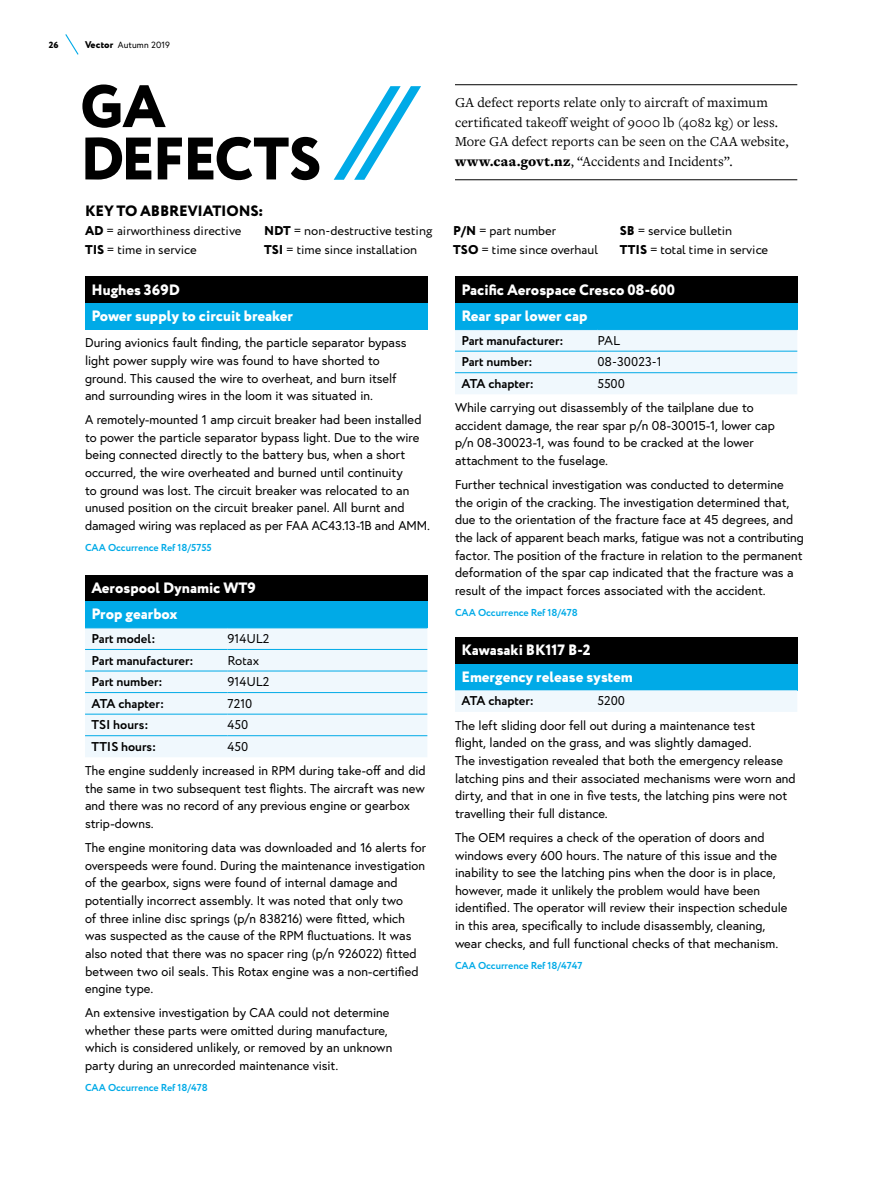
<style>
.page{position:relative;width:893px;height:1200px;background:#fff}
.page>*{position:absolute;margin:0;border:0;box-sizing:border-box;transform-origin:0 0}
.t1{font:800 59.7px/52.3px "Circe";letter-spacing:-.03em;color:#000}
.Occurrence_table_tit{font:800 15px "Circe";color:#fff}
.t2{font:800 15px "Circe";letter-spacing:-.01em;color:#000}
.Body_NEW{font:14.25px/19.5px "Freight Text Pro";letter-spacing:.005em;color:#000}
.Backmatter_body{font:12.75px/17.7px "Europa";letter-spacing:-.005em;color:#000}
.Occurrence_table_bod{font:12.75px "Circe";color:#000}
.Occurrence_table_bol{font:700 12.75px "Circe";color:#000}
.Defect{font:700 10.05px "Circe";color:#00aae7}
.t3{font:9px "Europa";letter-spacing:.015em;color:#000}
.t4{font:800 9px "Circe";color:#000}
.s1{font-family:"Circe";font-weight:800;font-size:9.75px}
.s2{font-weight:900}
.s3{font-weight:800}
</style>
<div class="page">
<hr style="left:455px;top:84px;width:342px;height:1px;background:#000">
<hr style="left:455px;top:179px;width:342px;height:1px;background:#000">
<svg style="left:334px;top:86px;width:87px;height:94px"></svg>
<div style="left:455px;top:276px;width:342px;height:27px;background:#000"></div>
<div style="left:455px;top:303px;width:342px;height:26px;background:#00aae7"></div>
<div style="left:455px;top:330px;width:342px;height:64px;background:#f0f8fd"></div>
<hr style="left:455px;top:329px;width:142px;height:1px;background:#00aae7">
<hr style="left:597px;top:329px;width:200px;height:1px;background:#00aae7">
<hr style="left:455px;top:351px;width:142px;height:1px;background:#00aae7">
<hr style="left:597px;top:351px;width:200px;height:1px;background:#00aae7">
<hr style="left:455px;top:372px;width:142px;height:1px;background:#00aae7">
<hr style="left:597px;top:372px;width:200px;height:1px;background:#00aae7">
<div style="left:85px;top:574px;width:342px;height:27px;background:#000"></div>
<div style="left:85px;top:601px;width:342px;height:26px;background:#00aae7"></div>
<div style="left:85px;top:628px;width:342px;height:129px;background:#f0f8fd"></div>
<hr style="left:85px;top:627px;width:142px;height:1px;background:#00aae7">
<hr style="left:227px;top:627px;width:200px;height:1px;background:#00aae7">
<hr style="left:85px;top:649px;width:142px;height:1px;background:#00aae7">
<hr style="left:227px;top:649px;width:200px;height:1px;background:#00aae7">
<hr style="left:85px;top:670px;width:142px;height:1px;background:#00aae7">
<hr style="left:227px;top:670px;width:200px;height:1px;background:#00aae7">
<hr style="left:85px;top:692px;width:142px;height:1px;background:#00aae7">
<hr style="left:227px;top:692px;width:200px;height:1px;background:#00aae7">
<hr style="left:85px;top:713px;width:142px;height:1px;background:#00aae7">
<hr style="left:227px;top:713px;width:200px;height:1px;background:#00aae7">
<hr style="left:85px;top:735px;width:142px;height:1px;background:#00aae7">
<hr style="left:227px;top:735px;width:200px;height:1px;background:#00aae7">
<div style="left:85px;top:276px;width:342px;height:27px;background:#000"></div>
<div style="left:85px;top:303px;width:342px;height:26px;background:#00aae7"></div>
<div style="left:455px;top:637px;width:342px;height:26px;background:#000"></div>
<div style="left:455px;top:663px;width:342px;height:27px;background:#00aae7"></div>
<div style="left:455px;top:690px;width:342px;height:21px;background:#f0f8fd"></div>
<svg style="left:65px;top:34px;width:14px;height:21px"></svg>
<p class="t4" style="left:49px;top:38px;width:11px">26</p>
<p class="t3" style="left:85px;top:39px;width:87px"><span class="s1">Vector</span> Autumn 2019</p>
<p class="t1" style="left:80px;top:84px;width:243px">GA<br>DEFECTS</p>
<p class="Body_NEW" style="left:455px;top:92px;width:335px">GA defect reports relate only to aircraft of maximum certificated takeoff weight of 9000 lb (4082 kg) or less.<br>More GA defect reports can be seen on the CAA website, <span class="s2">www.caa.govt.nz</span>, “Accidents and Incidents”.</p>
<p class="t2" style="left:85px;top:200px;width:180px">KEY TO ABBREVIATIONS:</p>
<p class="Occurrence_table_bod" style="left:85px;top:222px;width:158px"><span class="s3">AD</span> = airworthiness directive</p>
<p class="Occurrence_table_bod" style="left:264px;top:222px;width:170px"><span class="s3">NDT</span> = non-destructive testing</p>
<p class="Occurrence_table_bod" style="left:453px;top:222px;width:104px"><span class="s3">P/N</span> = part number</p>
<p class="Occurrence_table_bod" style="left:620px;top:222px;width:114px"><span class="s3">SB</span> = service bulletin</p>
<p class="Occurrence_table_bod" style="left:85px;top:241px;width:113px"><span class="s3">TIS</span> = time in service</p>
<p class="Occurrence_table_bod" style="left:264px;top:241px;width:155px"><span class="s3">TSI</span> = time since installation</p>
<p class="Occurrence_table_bod" style="left:453px;top:241px;width:146px"><span class="s3">TSO</span> = time since overhaul</p>
<p class="Occurrence_table_bod" style="left:620px;top:241px;width:150px"><span class="s3">TTIS</span> = total time in service</p>
<p class="Occurrence_table_tit" style="left:91px;top:279px;width:90px">Hughes 369D</p>
<p class="Occurrence_table_tit" style="left:91px;top:306px;width:203px">Power supply to circuit breaker</p>
<p class="Backmatter_body" style="left:85px;top:333px;width:323px">During avionics fault finding, the particle separator bypass light power supply wire was found to have shorted to ground. This caused the wire to overheat, and burn itself and surrounding wires in the loom it was situated in.</p>
<p class="Backmatter_body" style="left:85px;top:410px;width:346px">A remotely-mounted 1 amp circuit breaker had been installed to power the particle separator bypass light. Due to the wire being connected directly to the battery bus, when a short occurred, the wire overheated and burned until continuity<br>to ground was lost. The circuit breaker was relocated to an unused position on the circuit breaker panel. All burnt and damaged wiring was replaced as per FAA AC43.13-1B and AMM.</p>
<p class="Defect" style="left:85px;top:541px;width:128px">CAA Occurrence Ref 18/5755</p>
<p class="Occurrence_table_tit" style="left:91px;top:577px;width:166px">Aerospool Dynamic WT9</p>
<p class="Occurrence_table_tit" style="left:91px;top:604px;width:88px">Prop gearbox</p>
<p class="Occurrence_table_bol" style="left:91px;top:630px;width:65px">Part model:</p>
<p class="Occurrence_table_bod" style="left:227px;top:630px;width:44px">914UL2</p>
<p class="Occurrence_table_bol" style="left:91px;top:651px;width:104px">Part manufacturer:</p>
<p class="Occurrence_table_bod" style="left:227px;top:651px;width:33px">Rotax</p>
<p class="Occurrence_table_bol" style="left:91px;top:673px;width:73px">Part number:</p>
<p class="Occurrence_table_bod" style="left:227px;top:673px;width:44px">914UL2</p>
<p class="Occurrence_table_bol" style="left:91px;top:694px;width:74px">ATA chapter:</p>
<p class="Occurrence_table_bod" style="left:227px;top:694px;width:26px">7210</p>
<p class="Occurrence_table_bol" style="left:91px;top:716px;width:58px">TSI hours:</p>
<p class="Occurrence_table_bod" style="left:227px;top:716px;width:22px">450</p>
<p class="Occurrence_table_bol" style="left:91px;top:737px;width:66px">TTIS hours:</p>
<p class="Occurrence_table_bod" style="left:227px;top:737px;width:22px">450</p>
<p class="Backmatter_body" style="left:85px;top:761px;width:342px">The engine suddenly increased in RPM during take-off and did the same in two subsequent test flights. The aircraft was new and there was no record of any previous engine or gearbox strip-downs.</p>
<p class="Backmatter_body" style="left:85px;top:838px;width:343px">The engine monitoring data was downloaded and 16 alerts for overspeeds were found. During the maintenance investigation of the gearbox, signs were found of internal damage and potentially incorrect assembly. It was noted that only two<br>of three inline disc springs (p/n 838216) were fitted, which was suspected as the cause of the RPM fluctuations. It was also noted that there was no spacer ring (p/n 926022) fitted between two oil seals. This Rotax engine was a non-certified engine type.</p>
<p class="Backmatter_body" style="left:85px;top:1003px;width:309px">An extensive investigation by CAA could not determine whether these parts were omitted during manufacture, which is considered unlikely, or removed by an unknown party during an unrecorded maintenance visit.</p>
<p class="Defect" style="left:85px;top:1080px;width:124px">CAA Occurrence Ref 18/478</p>
<p class="Occurrence_table_tit" style="left:461px;top:279px;width:215px">Pacific Aerospace Cresco 08-600</p>
<p class="Occurrence_table_tit" style="left:461px;top:306px;width:128px">Rear spar lower cap</p>
<p class="Occurrence_table_bol" style="left:461px;top:332px;width:104px">Part manufacturer:</p>
<p class="Occurrence_table_bod" style="left:597px;top:332px;width:24px">PAL</p>
<p class="Occurrence_table_bol" style="left:461px;top:353px;width:73px">Part number:</p>
<p class="Occurrence_table_bod" style="left:597px;top:353px;width:66px">08-30023-1</p>
<p class="Occurrence_table_bol" style="left:461px;top:375px;width:74px">ATA chapter:</p>
<p class="Occurrence_table_bod" style="left:597px;top:375px;width:29px">5500</p>
<p class="Backmatter_body" style="left:455px;top:398px;width:321px">While carrying out disassembly of the tailplane due to accident damage, the rear spar p/n 08-30015-1, lower cap p/n 08-30023-1, was found to be cracked at the lower attachment to the fuselage.</p>
<p class="Backmatter_body" style="left:455px;top:475px;width:350px">Further technical investigation was conducted to determine the origin of the cracking. The investigation determined that, due to the orientation of the fracture face at 45 degrees, and the lack of apparent beach marks, fatigue was not a contributing factor. The position of the fracture in relation to the permanent deformation of the spar cap indicated that the fracture was a result of the impact forces associated with the accident.</p>
<p class="Defect" style="left:455px;top:605px;width:124px">CAA Occurrence Ref 18/478</p>
<p class="Occurrence_table_tit" style="left:461px;top:639px;width:131px">Kawasaki BK117 B-2</p>
<p class="Occurrence_table_tit" style="left:461px;top:666px;width:173px">Emergency release system</p>
<p class="Occurrence_table_bol" style="left:461px;top:692px;width:74px">ATA chapter:</p>
<p class="Occurrence_table_bod" style="left:597px;top:692px;width:29px">5200</p>
<p class="Backmatter_body" style="left:455px;top:716px;width:342px">The left sliding door fell out during a maintenance test<br>flight, landed on the grass, and was slightly damaged.<br>The investigation revealed that both the emergency release latching pins and their associated mechanisms were worn and dirty, and that in one in five tests, the latching pins were not travelling their full distance.</p>
<p class="Backmatter_body" style="left:455px;top:828px;width:334px">The OEM requires a check of the operation of doors and windows every 600 hours. The nature of this issue and the inability to see the latching pins when the door is in place, however, made it unlikely the problem would have been identified. The operator will review their inspection schedule in this area, specifically to include disassembly, cleaning, wear checks, and full functional checks of that mechanism.</p>
<p class="Defect" style="left:455px;top:958px;width:129px">CAA Occurrence Ref 18/4747</p>
</div>
